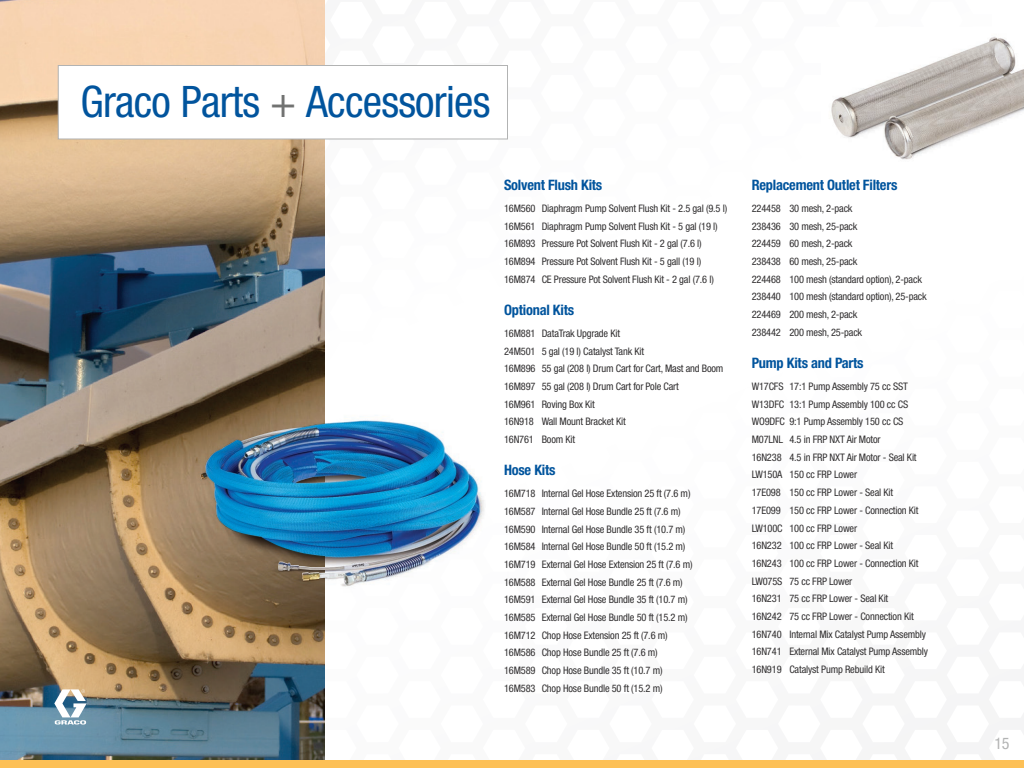
<style>
.page{position:relative;width:1024px;height:768px;background:#fff}
.page>*{position:absolute;margin:0;border:0;box-sizing:border-box;transform-origin:0 0}
.Inside_Header{font:condensed 43.5px "Helvetica Neue LT Std";letter-spacing:-.015em;color:#01549d}
.t1{font:condensed 16px "Helvetica Neue LT Std";color:#b2b3b3}
.Interior_Order_Sub{font:700 condensed 14.4px "Helvetica Neue LT Std";letter-spacing:-.015em;color:#01549d}
.Interior_Order_Detai{font:condensed 10.4px/17.7px "Helvetica Neue LT Std";letter-spacing:-.015em;color:#312f30}
.s1{color:#717271}
</style>
<div class="page">
<img style="left:0;top:0;width:325px;height:760px">
<div style="left:0;top:760px;width:1024px;height:8px;background:#fdc056"></div>
<div style="left:58px;top:65px;width:450px;height:74px;background:#fff;border:1px solid #b2b3b3"></div>
<img style="left:831px;top:36px;width:193px;height:124px">
<img style="left:175px;top:385px;width:309px;height:220px">
<img style="left:200px;top:422px;width:253px;height:149px">
<svg style="left:40px;top:675px;width:61px;height:64px;background:#899a9e"></svg>
<p class="Inside_Header" style="left:81px;top:77px;width:411px">Graco Parts <span class="s1">+</span> Accessories</p>
<p class="Interior_Order_Sub" style="left:504px;top:176px;width:100px">Solvent Flush Kits</p>
<p class="Interior_Order_Detai" style="left:504px;top:199px;width:225px">16M560 Diaphragm Pump Solvent Flush Kit - 2.5 gal (9.5 l)</p>
<p class="Interior_Order_Detai" style="left:504px;top:217px;width:215px">16M561 Diaphragm Pump Solvent Flush Kit - 5 gal (19 l)</p>
<p class="Interior_Order_Detai" style="left:504px;top:235px;width:199px">16M893 Pressure Pot Solvent Flush Kit - 2 gal (7.6 l)</p>
<p class="Interior_Order_Detai" style="left:504px;top:252px;width:199px">16M894 Pressure Pot Solvent Flush Kit - 5 gall (19 l)</p>
<p class="Interior_Order_Detai" style="left:504px;top:270px;width:211px">16M874 CE Pressure Pot Solvent Flush Kit - 2 gal (7.6 l)</p>
<p class="Interior_Order_Sub" style="left:504px;top:301px;width:72px">Optional Kits</p>
<p class="Interior_Order_Detai" style="left:504px;top:324px;width:118px">16M881 DataTrak Upgrade Kit</p>
<p class="Interior_Order_Detai" style="left:504px;top:342px;width:142px">24M501 5 gal (19 l) Catalyst Tank Kit</p>
<p class="Interior_Order_Detai" style="left:504px;top:360px;width:221px">16M896 55 gal (208 l) Drum Cart for Cart, Mast and Boom</p>
<p class="Interior_Order_Detai" style="left:504px;top:377px;width:176px">16M897 55 gal (208 l) Drum Cart for Pole Cart</p>
<p class="Interior_Order_Detai" style="left:504px;top:395px;width:92px">16M961 Roving Box Kit</p>
<p class="Interior_Order_Detai" style="left:504px;top:413px;width:123px">16N918 Wall Mount Bracket Kit</p>
<p class="Interior_Order_Detai" style="left:504px;top:430px;width:73px">16N761 Boom Kit</p>
<p class="Interior_Order_Sub" style="left:504px;top:462px;width:53px">Hose Kits</p>
<p class="Interior_Order_Detai" style="left:504px;top:485px;width:188px">16M718 Internal Gel Hose Extension 25 ft (7.6 m)</p>
<p class="Interior_Order_Detai" style="left:504px;top:502px;width:178px">16M587 Internal Gel Hose Bundle 25 ft (7.6 m)</p>
<p class="Interior_Order_Detai" style="left:504px;top:520px;width:183px">16M590 Internal Gel Hose Bundle 35 ft (10.7 m)</p>
<p class="Interior_Order_Detai" style="left:504px;top:538px;width:183px">16M584 Internal Gel Hose Bundle 50 ft (15.2 m)</p>
<p class="Interior_Order_Detai" style="left:504px;top:555px;width:190px">16M719 External Gel Hose Extension 25 ft (7.6 m)</p>
<p class="Interior_Order_Detai" style="left:504px;top:573px;width:180px">16M588 External Gel Hose Bundle 25 ft (7.6 m)</p>
<p class="Interior_Order_Detai" style="left:504px;top:591px;width:185px">16M591 External Gel Hose Bundle 35 ft (10.7 m)</p>
<p class="Interior_Order_Detai" style="left:504px;top:608px;width:185px">16M585 External Gel Hose Bundle 50 ft (15.2 m)</p>
<p class="Interior_Order_Detai" style="left:504px;top:626px;width:165px">16M712 Chop Hose Extension 25 ft (7.6 m)</p>
<p class="Interior_Order_Detai" style="left:504px;top:644px;width:155px">16M586 Chop Hose Bundle 25 ft (7.6 m)</p>
<p class="Interior_Order_Detai" style="left:504px;top:662px;width:160px">16M589 Chop Hose Bundle 35 ft (10.7 m)</p>
<p class="Interior_Order_Detai" style="left:504px;top:679px;width:160px">16M583 Chop Hose Bundle 50 ft (15.2 m)</p>
<p class="Interior_Order_Sub" style="left:752px;top:176px;width:147px">Replacement Outlet Filters</p>
<p class="Interior_Order_Detai" style="left:752px;top:199px;width:102px">224458 30 mesh, 2-pack</p>
<p class="Interior_Order_Detai" style="left:752px;top:217px;width:107px">238436 30 mesh, 25-pack</p>
<p class="Interior_Order_Detai" style="left:752px;top:235px;width:102px">224459 60 mesh, 2-pack</p>
<p class="Interior_Order_Detai" style="left:752px;top:252px;width:107px">238438 60 mesh, 25-pack</p>
<p class="Interior_Order_Detai" style="left:752px;top:270px;width:172px">224468 100 mesh (standard option), 2-pack</p>
<p class="Interior_Order_Detai" style="left:752px;top:288px;width:177px">238440 100 mesh (standard option), 25-pack</p>
<p class="Interior_Order_Detai" style="left:752px;top:306px;width:107px">224469 200 mesh, 2-pack</p>
<p class="Interior_Order_Detai" style="left:752px;top:323px;width:112px">238442 200 mesh, 25-pack</p>
<p class="Interior_Order_Sub" style="left:752px;top:354px;width:113px">Pump Kits and Parts</p>
<p class="Interior_Order_Detai" style="left:752px;top:377px;width:158px">W17CFS 17:1 Pump Assembly 75 cc SST</p>
<p class="Interior_Order_Detai" style="left:752px;top:395px;width:158px">W13DFC 13:1 Pump Assembly 100 cc CS</p>
<p class="Interior_Order_Detai" style="left:752px;top:413px;width:153px">WO9DFC 9:1 Pump Assembly 150 cc CS</p>
<p class="Interior_Order_Detai" style="left:752px;top:430px;width:130px">M07LNL 4.5 in FRP NXT Air Motor</p>
<p class="Interior_Order_Detai" style="left:752px;top:448px;width:166px">16N238 4.5 in FRP NXT Air Motor - Seal Kit</p>
<p class="Interior_Order_Detai" style="left:752px;top:466px;width:143px">LW150A 150 cc FRP Lower<br>17E098 150 cc FRP Lower - Seal Kit</p>
<p class="Interior_Order_Detai" style="left:752px;top:501px;width:168px">17E099 150 cc FRP Lower - Connection Kit</p>
<p class="Interior_Order_Detai" style="left:752px;top:519px;width:107px">LW100C 100 cc FRP Lower</p>
<p class="Interior_Order_Detai" style="left:752px;top:537px;width:143px">16N232 100 cc FRP Lower - Seal Kit</p>
<p class="Interior_Order_Detai" style="left:752px;top:554px;width:168px">16N243 100 cc FRP Lower - Connection Kit</p>
<p class="Interior_Order_Detai" style="left:752px;top:572px;width:102px">LW075S 75 cc FRP Lower</p>
<p class="Interior_Order_Detai" style="left:752px;top:590px;width:138px">16N231 75 cc FRP Lower - Seal Kit</p>
<p class="Interior_Order_Detai" style="left:752px;top:607px;width:164px">16N242 75 cc FRP Lower - Connection Kit</p>
<p class="Interior_Order_Detai" style="left:752px;top:625px;width:176px">16N740 Internal Mix Catalyst Pump Assembly</p>
<p class="Interior_Order_Detai" style="left:752px;top:643px;width:178px">16N741 External Mix Catalyst Pump Assembly</p>
<p class="Interior_Order_Detai" style="left:752px;top:661px;width:135px">16N919 Catalyst Pump Rebuild Kit</p>
<h2 class="t1" style="left:994px;top:735px;width:17px">15</h2>
</div>
